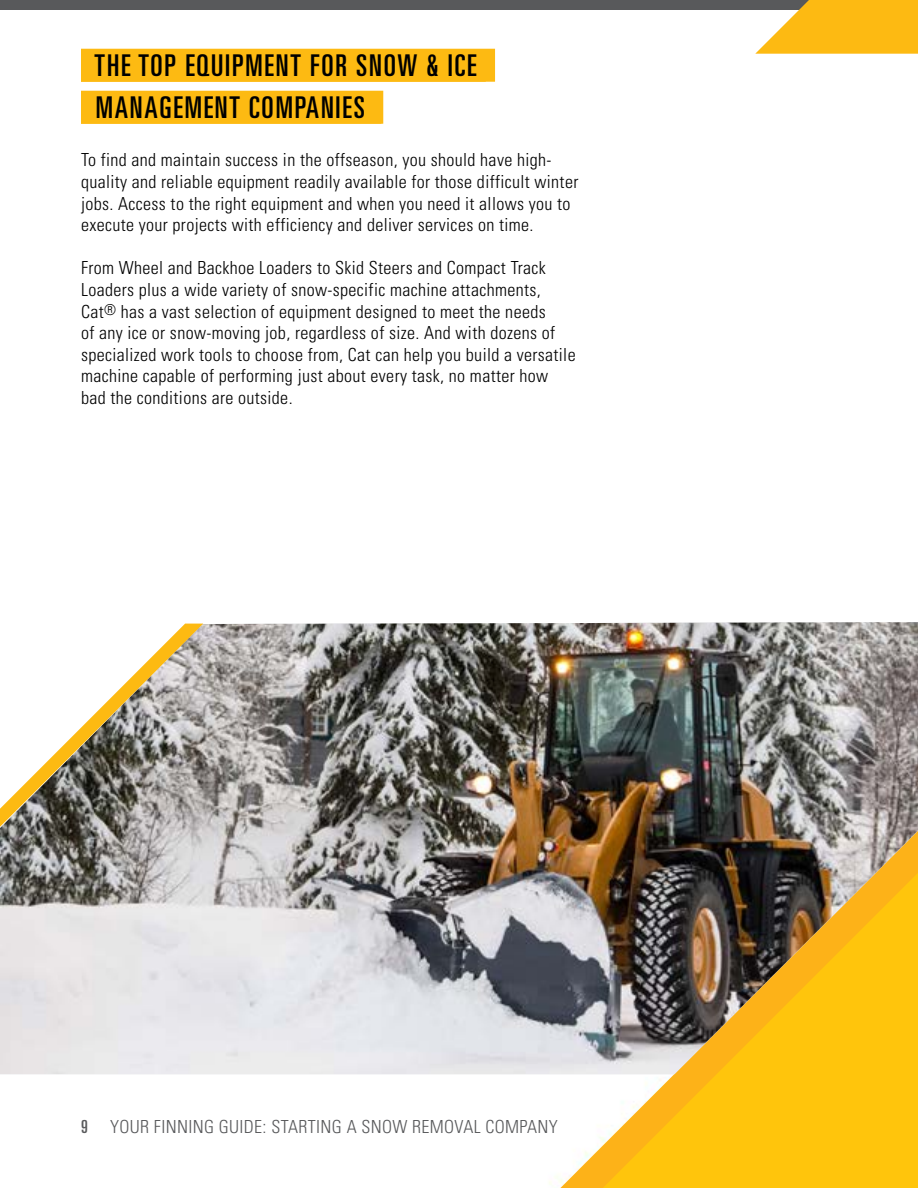
<style>
.page{position:relative;width:918px;height:1188px;background:#fff}
.page>*{position:absolute;margin:0;border:0;box-sizing:border-box;transform-origin:0 0}
.t1{font:ultra-condensed 30px/42px "Univers LT Std";letter-spacing:.06em;color:#000}
.t2{font:300 condensed 18px/21.6px "Univers LT Std";letter-spacing:.02em;color:#000}
.t3{font:300 condensed 18px "Univers LT Std";letter-spacing:.02em;color:#58595b}
.s1{font-weight:400;font-stretch:ultra-condensed;color:#595a5c}
</style>
<div class="page">
<svg style="left:549px;top:1074px;width:369px;height:114px;fill:#ffc50c"></svg>
<div style="left:0;top:0;width:918px;height:10px;background:#58595b"></div>
<svg style="left:755px;top:0;width:163px;height:54px"></svg>
<div style="left:81px;top:49px;width:414px;height:33px;background:#fdba12"></div>
<div style="left:81px;top:91px;width:302px;height:33px;background:#fdba12"></div>
<img style="left:0;top:622px;width:918px;height:452px">
<svg style="left:0;top:624px;width:203px;height:203px"></svg>
<h1 class="t1" style="left:95px;top:44px;width:383px">THE TOP EQUIPMENT FOR SNOW &amp; ICE<br>MANAGEMENT COMPANIES</h1>
<p class="t2" style="left:81px;top:149px;width:499px">To find and maintain success in the offseason, you should have high&shy;quality and reliable equipment readily available for those difficult winter jobs. Access to the right equipment and when you need it allows you to execute your projects with efficiency and deliver services on time.</p>
<p class="t2" style="left:81px;top:257px;width:496px">From Wheel and Backhoe Loaders to Skid Steers and Compact Track Loaders plus a wide variety of snow-specific machine attachments, Cat<sup>®</sup> has a vast selection of equipment designed to meet the needs<br>of any ice or snow-moving job, regardless of size. And with dozens of specialized work tools to choose from, Cat can help you build a versatile machine capable of performing just about every task, no matter how bad the conditions are outside.</p>
<p class="t3" style="left:81px;top:1116px;width:478px"><span class="s1">9</span> YOUR FINNING GUIDE: STARTING A SNOW REMOVAL COMPANY</p>
</div>
